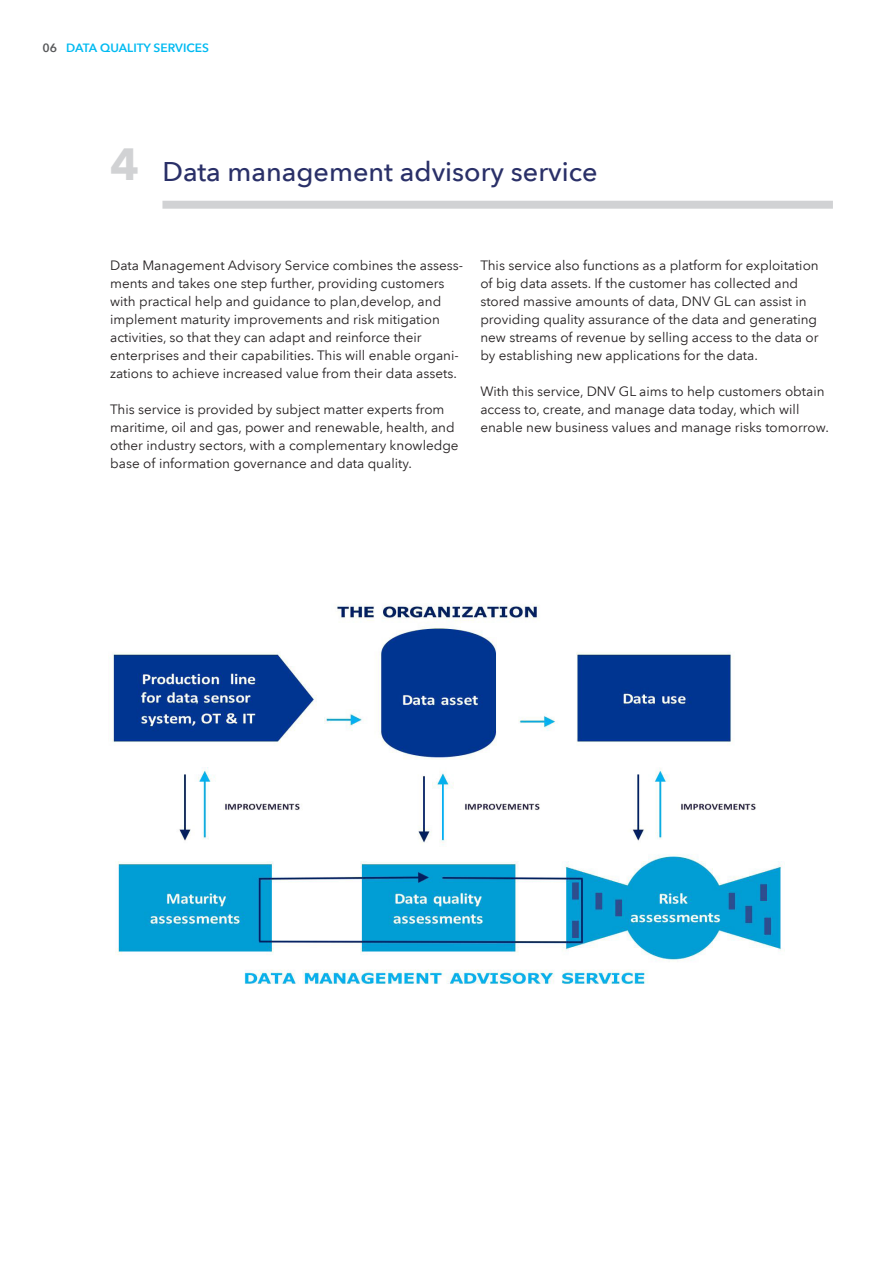
<style>
.page{position:relative;width:893px;height:1263px;background:#fff}
.page>*{position:absolute;margin:0;border:0;box-sizing:border-box;transform-origin:0 0}
.DNV_GL_Body_bullet{font:700 45px "Avenir Next LT Pro";color:#d1d2d4}
.DNV_GL_Inside_Headin{font:500 27px "Avenir Next LT Pro";color:#2a3068}
.DNV_GL_Body{font:13.5px/18px "Avenir Next LT Pro";color:#231f20}
.DNV_GL_Page_header_l{font:600 12px "Avenir Next LT Pro";color:#00baf1}
.s1{color:#57585a}
</style>
<div class="page">
<img style="left:112px;top:604px;width:673px;height:380px">
<div style="left:162px;top:201px;width:671px;height:8px;background:#d1d2d4"></div>
<p class="DNV_GL_Page_header_l" style="left:43px;top:40px;width:168px"><span class="s1">06</span> DATA QUALITY SERVICES</p>
<p class="DNV_GL_Body_bullet" style="left:110px;top:137px;width:31px">4</p>
<p class="DNV_GL_Inside_Headin" style="left:162px;top:155px;width:437px">Data management advisory service</p>
<p class="DNV_GL_Body" style="left:110px;top:256px;width:354px">Data Management Advisory Service combines the assess&shy;ments and takes one step further, providing customers with practical help and guidance to plan,develop, and implement maturity improvements and risk mitigation activities, so that they can adapt and reinforce their enterprises and their capabilities. This will enable organi&shy;zations to achieve increased value from their data assets.</p>
<p class="DNV_GL_Body" style="left:110px;top:400px;width:350px">This service is provided by subject matter experts from maritime, oil and gas, power and renewable, health, and other industry sectors, with a complementary knowledge base of information governance and data quality.</p>
<p class="DNV_GL_Body" style="left:480px;top:256px;width:340px">This service also functions as a platform for exploitation of big data assets. If the customer has collected and stored massive amounts of data, DNV GL can assist in providing quality assurance of the data and generating new streams of revenue by selling access to the data or by establishing new applications for the data.</p>
<p class="DNV_GL_Body" style="left:480px;top:382px;width:350px">With this service, DNV GL aims to help customers obtain access to, create, and manage data today, which will enable new business values and manage risks tomorrow.</p>
</div>
